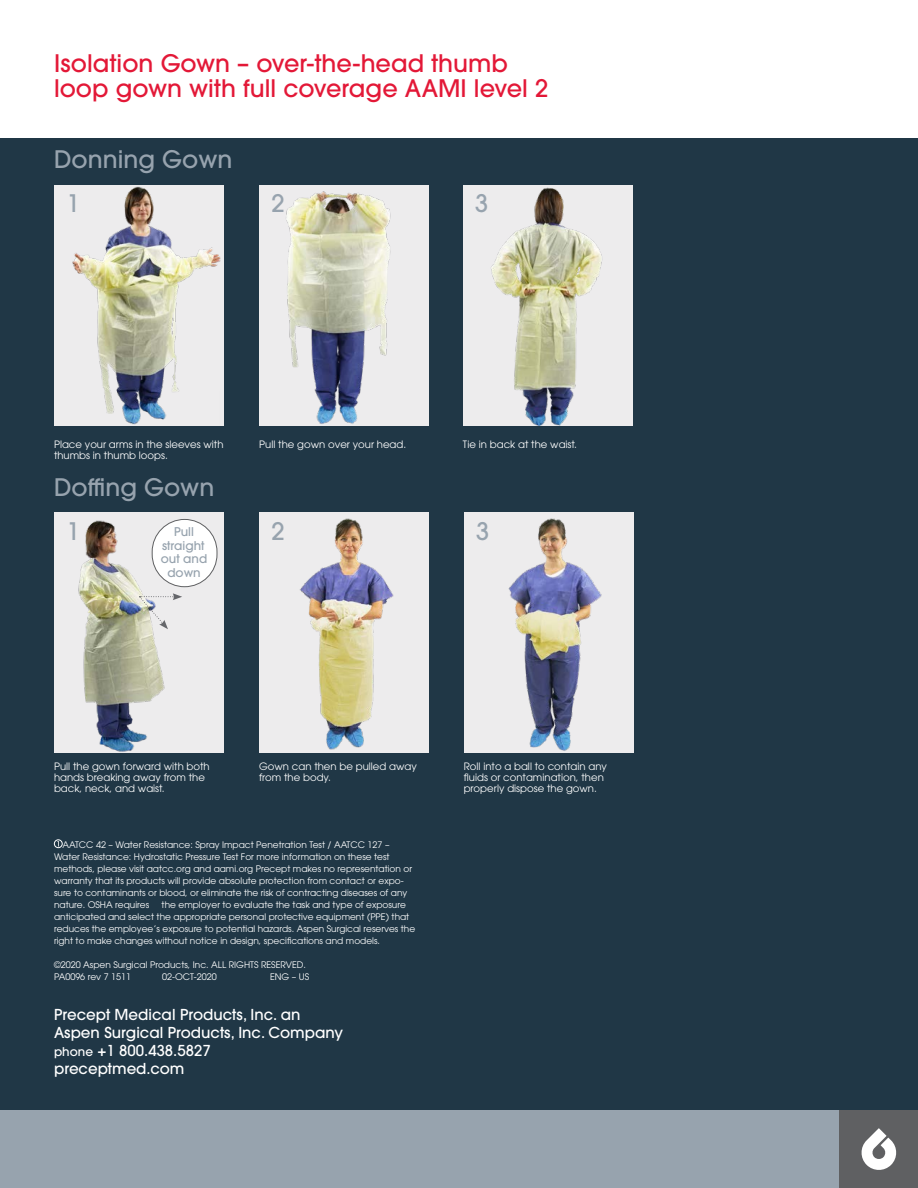
<style>
.page{position:relative;width:918px;height:1188px;background:#fff}
.page>*{position:absolute;margin:0;border:0;box-sizing:border-box;transform-origin:0 0}
.t1{font:500 24px/25.5px "ITC Avant Garde Pro";color:#e31837}
.t2{font:500 24px "ITC Avant Garde Pro";color:#97a3ae}
.t3{font:500 15px/18px "ITC Avant Garde Pro";color:#fff}
.t4{font:500 12px/13.5px "ITC Avant Garde Pro";color:#97a3ae;text-align:center}
.t5{font:10.2px/11.2px "ITC Avant Garde Pro";color:#fff}
.t6{font:9px/12px "ITC Avant Garde Pro";color:#fff}
.s1{font-size:12px}
</style>
<div class="page">
<div style="left:0;top:138px;width:918px;height:972px;background:#203746"></div>
<div style="left:0;top:1110px;width:918px;height:78px;background:#97a3ae"></div>
<div style="left:840px;top:1110px;width:78px;height:78px;background:#5f6062"></div>
<svg style="left:861px;top:1128px;width:36px;height:42px"></svg>
<div style="left:463px;top:185px;width:170px;height:241px;background:#edeced"></div>
<img style="left:491px;top:187px;width:112px;height:239px">
<div style="left:259px;top:185px;width:170px;height:241px;background:#edeced"></div>
<img style="left:286px;top:191px;width:105px;height:233px">
<div style="left:54px;top:185px;width:170px;height:241px;background:#edeced"></div>
<img style="left:72px;top:186px;width:149px;height:239px">
<div style="left:54px;top:512px;width:170px;height:241px;background:#edeced"></div>
<img style="left:78px;top:519px;width:131px;height:233px">
<img style="left:259px;top:512px;width:170px;height:241px">
<img style="left:465px;top:512px;width:168px;height:241px">
<div style="left:54px;top:839px;width:9px;height:9px;border:1px solid #fff;border-radius:50%"></div>
<div style="left:152px;top:519px;width:65px;height:68px;background:#fff;border-radius:32px"></div>
<div style="left:152px;top:519px;width:65px;height:68px;border:1px solid #5f6062;border-radius:32px"></div>
<svg style="left:139px;top:593px;width:43px;height:36px"></svg>
<h1 class="t1" style="left:54px;top:50px;width:496px">Isolation Gown – over-the-head thumb loop gown with full coverage AAMI level 2</h1>
<h1 class="t2" style="left:54px;top:144px;width:180px">Donning Gown</h1>
<h1 class="t2" style="left:66px;top:188px;width:15px">1</h1>
<h1 class="t2" style="left:272px;top:188px;width:15px">2</h1>
<h1 class="t2" style="left:475px;top:188px;width:15px">3</h1>
<p class="t5" style="left:54px;top:439px;width:171px">Place your arms in the sleeves with thumbs in thumb loops.</p>
<h1 class="t2" style="left:54px;top:472px;width:162px">Doffing Gown</h1>
<p class="t5" style="left:259px;top:439px;width:148px">Pull the gown over your head.</p>
<p class="t5" style="left:463px;top:439px;width:116px">Tie in back at the waist.</p>
<h1 class="t2" style="left:66px;top:516px;width:15px">1</h1>
<h1 class="t2" style="left:272px;top:516px;width:15px">2</h1>
<h1 class="t2" style="left:476px;top:516px;width:15px">3</h1>
<h3 class="t4" style="left:161px;top:525px;width:48px">Pull straight out and down</h3>
<p class="t5" style="left:54px;top:760px;width:157px">Pull the gown forward with both hands breaking away from the back, neck, and waist.</p>
<p class="t5" style="left:259px;top:760px;width:159px">Gown can then be pulled away from the body.</p>
<p class="t5" style="left:464px;top:760px;width:145px">Roll into a ball to contain any fluids or contamination, then properly dispose the gown.</p>
<p class="t6" style="left:54px;top:839px;width:360px;text-indent:8px">AATCC 42 – Water Resistance: Spray Impact Penetration Test / AATCC 127 – Water Resistance: Hydrostatic Pressure Test For more information on these test methods, please visit aatcc.org and aami.org Precept makes no representation or warranty that its products will provide absolute protection from contact or expo&shy;sure to contaminants or blood, or eliminate the risk of contracting diseases of any nature. OSHA requires</p>
<p class="t6" style="left:54px;top:899px;width:363px;text-indent:108px">the employer to evaluate the task and type of exposure anticipated and select the appropriate personal protective equipment (PPE) that reduces the employee’s exposure to potential hazards. Aspen Surgical reserves the right to make changes without notice in design, specifications and models.</p>
<p class="t6" style="left:54px;top:959px;width:253px">©2020 Aspen Surgical Products, Inc. ALL RIGHTS RESERVED.<br>PA0096 rev 7 1511</p>
<p class="t6" style="left:162px;top:971px;width:56px">02-OCT-2020</p>
<p class="t6" style="left:270px;top:971px;width:41px">ENG – US</p>
<h2 class="t3" style="left:54px;top:1005px;width:290px">Precept Medical Products, Inc. an<br>Aspen Surgical Products, Inc. Company <span class="s1">phone</span> +1 800.438.5827 preceptmed.com</h2>
</div>
